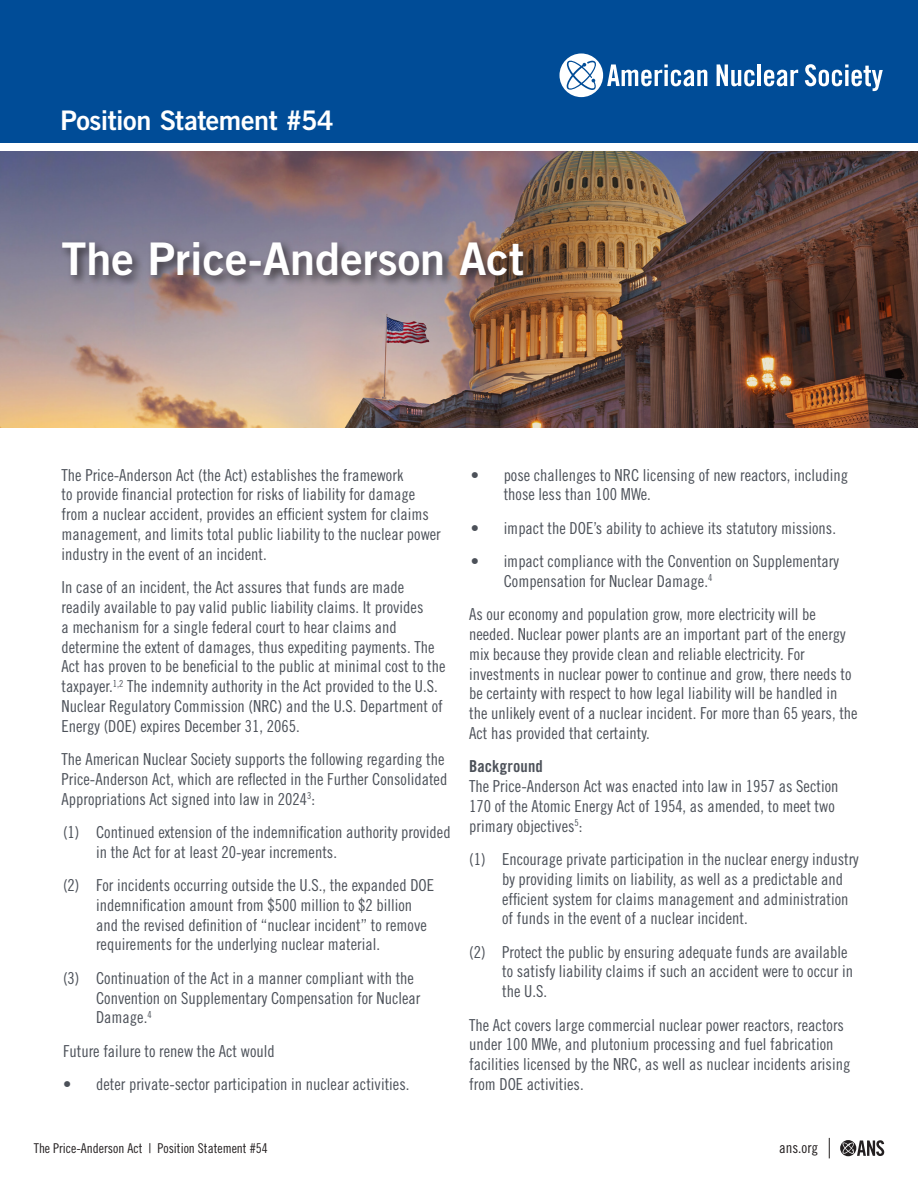
<style>
.page{position:relative;width:918px;height:1188px;background:#fff}
.page>*{position:absolute;margin:0;border:0;box-sizing:border-box;transform-origin:0 0}
.t1{font:45px "Trade Gothic LT Std Bd 2";color:#fff}
.t2{font:27px "Trade Gothic LT Std Bd 2";letter-spacing:-.02em;color:#fff}
.t3{font:16.5px/19.8px "Trade Gothic LT Std Cn 18";color:#4c5159}
.t4{font:16.5px "Trade Gothic LT Std Bd Cn 20";letter-spacing:.005em;color:#4c5159}
.t5{font:15px "Trade Gothic LT Std Cn 18";color:#231f20}
.t6{font:13.5px "Trade Gothic LT Std Cn 18";color:#231f20}
</style>
<div class="page">
<svg style="left:840px;top:1140px;width:16px;height:16px"></svg>
<svg style="left:842px;top:1140px;width:42px;height:16px"></svg>
<svg style="left:829px;top:1138px;width:1px;height:20px"></svg>
<div style="left:0;top:0;width:918px;height:143px;background:#004c97"></div>
<img style="left:0;top:152px;width:918px;height:276px">
<div style="left:59px;top:239px;width:476px;height:49px;background:#231f20;opacity:.75"></div>
<svg style="left:560px;top:53px;width:147px;height:44px"></svg>
<svg style="left:717px;top:64px;width:38px;height:22px"></svg>
<hr style="left:758px;top:64px;width:3px;height:22px;background:#fff">
<svg style="left:764px;top:70px;width:34px;height:16px"></svg>
<svg style="left:805px;top:64px;width:78px;height:27px"></svg>
<p class="t2" style="left:60px;top:103px;width:275px">Position Statement #54</p>
<p class="t1" style="left:62px;top:231px;width:464px">The Price-Anderson Act</p>
<p class="t3" style="left:62px;top:465px;width:381px">The Price-Anderson Act (the Act) establishes the framework<br>to provide financial protection for risks of liability for damage from a nuclear accident, provides an efficient system for claims management, and limits total public liability to the nuclear power industry in the event of an incident.</p>
<p class="t3" style="left:62px;top:577px;width:385px">In case of an incident, the Act assures that funds are made readily available to pay valid public liability claims. It provides<br>a mechanism for a single federal court to hear claims and determine the extent of damages, thus expediting payments. The Act has proven to be beneficial to the public at minimal cost to the taxpayer.<sup>1,2</sup> The indemnity authority in the Act provided to the U.S.<br>Nuclear Regulatory Commission (NRC) and the U.S. Department of Energy (DOE) expires December 31, 2065.</p>
<p class="t3" style="left:62px;top:749px;width:387px">The American Nuclear Society supports the following regarding the<br>Price-Anderson Act, which are reflected in the Further Consolidated<br>Appropriations Act signed into law in 2024<sup>3</sup>:</p>
<p class="t3" style="left:96px;top:822px;width:356px;text-indent:-33px">(1) Continued extension of the indemnification authority provided in the Act for at least 20-year increments.</p>
<p class="t3" style="left:96px;top:875px;width:340px;text-indent:-33px">(2) For incidents occurring outside the U.S., the expanded DOE indemnification amount from $500 million to $2 billion and the revised definition of “nuclear incident” to remove requirements for the underlying nuclear material.</p>
<p class="t3" style="left:96px;top:968px;width:326px;text-indent:-33px">(3) Continuation of the Act in a manner compliant with the<br>Convention on Supplementary Compensation for Nuclear<br>Damage.<sup>4</sup></p>
<p class="t3" style="left:63px;top:1041px;width:213px">Future failure to renew the Act would</p>
<p class="t3" style="left:63px;top:1074px;width:348px">• deter private-sector participation in nuclear activities.</p>
<p class="t3" style="left:504px;top:465px;width:346px;text-indent:-33px">• pose challenges to NRC licensing of new reactors, including those less than 100 MWe.</p>
<p class="t3" style="left:471px;top:518px;width:367px">• impact the DOE’s ability to achieve its statutory missions.</p>
<p class="t3" style="left:504px;top:551px;width:337px;text-indent:-33px">• impact compliance with the Convention on Supplementary<br>Compensation for Nuclear Damage.<sup>4</sup></p>
<p class="t3" style="left:469px;top:604px;width:390px">As our economy and population grow, more electricity will be needed. Nuclear power plants are an important part of the energy mix because they provide clean and reliable electricity. For investments in nuclear power to continue and grow, there needs to be certainty with respect to how legal liability will be handled in the unlikely event of a nuclear incident. For more than 65 years, the Act has provided that certainty.</p>
<p class="t4" style="left:469px;top:756px;width:75px">Background</p>
<p class="t3" style="left:469px;top:776px;width:371px">The Price-Anderson Act was enacted into law in 1957 as Section<br>170 of the Atomic Energy Act of 1954, as amended, to meet two primary objectives<sup>5</sup>:</p>
<p class="t3" style="left:502px;top:849px;width:358px;text-indent:-33px">(1) Encourage private participation in the nuclear energy industry by providing limits on liability, as well as a predictable and efficient system for claims management and administration of funds in the event of a nuclear incident.</p>
<p class="t3" style="left:502px;top:942px;width:352px;text-indent:-33px">(2) Protect the public by ensuring adequate funds are available to satisfy liability claims if such an accident were to occur in the U.S.</p>
<p class="t3" style="left:469px;top:1015px;width:383px">The Act covers large commercial nuclear power reactors, reactors under 100 MWe, and plutonium processing and fuel fabrication facilities licensed by the NRC, as well as nuclear incidents arising from DOE activities.</p>
<p class="t6" style="left:34px;top:1140px;width:235px">The Price-Anderson Act | Position Statement #54</p>
<p class="t5" style="left:779px;top:1139px;width:41px">ans.org</p>
</div>
